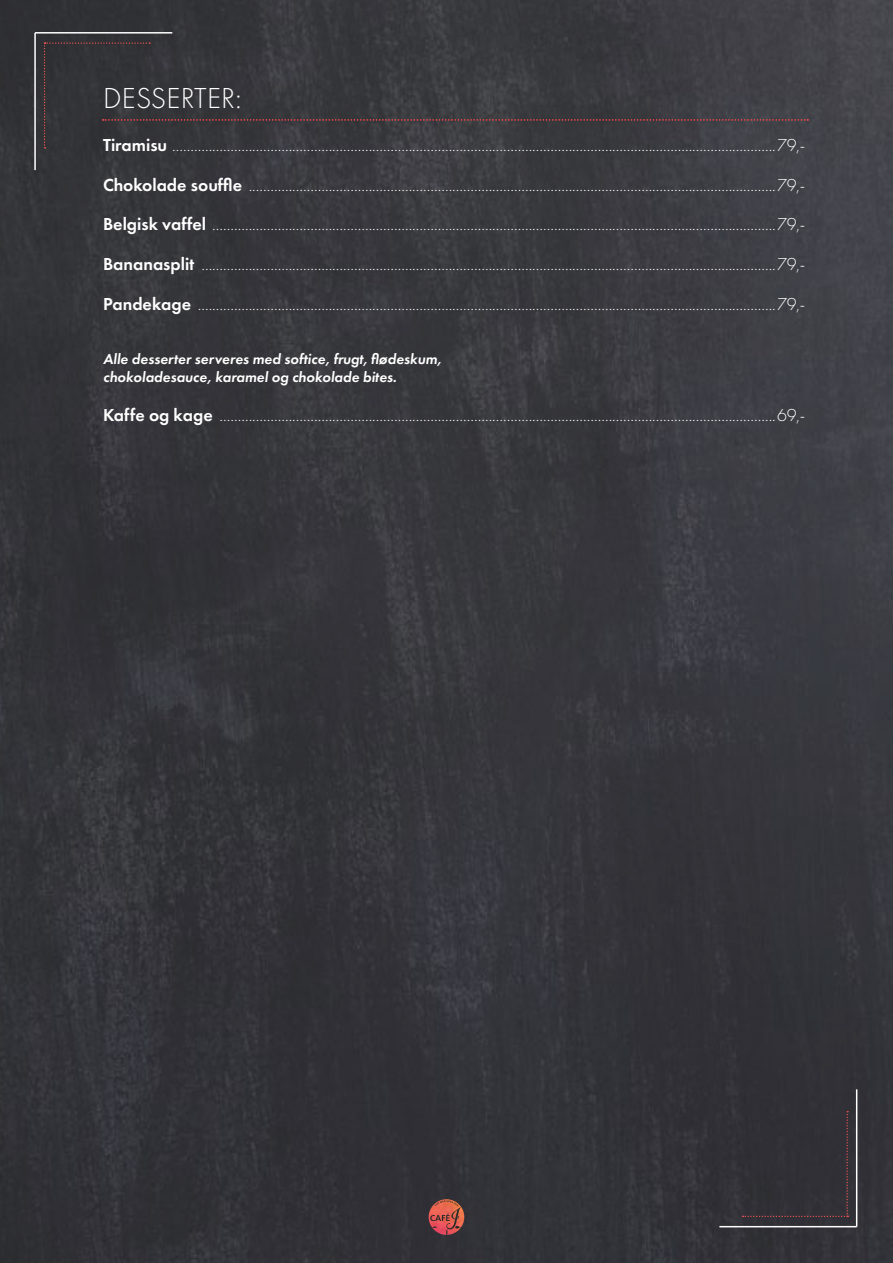
<style>
.page{position:relative;width:893px;height:1263px;background:#fff}
.page>*{position:absolute;margin:0;border:0;box-sizing:border-box;transform-origin:0 0}
.t1{font:300 30px "Futura PT";letter-spacing:.01em;color:#fff}
.t2{font:300 18px/39.6px "Futura PT";letter-spacing:-.025em;color:#fff}
.t3{font:italic 600 15px/18px "Futura PT";color:#fff}
.s1{font-weight:600}
</style>
<div class="page">
<div style="left:0;top:0;width:893px;height:1263px;background:linear-gradient(to right,#323236,#3a3b41)"></div>
<img style="left:429px;top:1199px;width:35px;height:36px;border-radius:18px">
<svg style="left:430px;top:1200px;width:31px;height:35px"></svg>
<hr style="left:719px;top:1226px;width:138px;height:1px;background:#fff">
<hr style="left:856px;top:1089px;width:1px;height:138px;background:#fff">
<div style="left:742px;top:1111px;width:106px;height:106px;background:#2f2f35"></div>
<hr style="left:35px;top:32px;width:137px;height:2px;background:#fff">
<hr style="left:34px;top:33px;width:2px;height:137px;background:#fff">
<svg style="left:44px;top:42px;width:764px;height:106px;background:#3b3a3e"></svg>
<h1 class="t1" style="left:103px;top:81px;width:140px">DESSERTER:</h1>
<p class="t2" style="left:103px;top:125px;width:703px"><span class="s1">Tiramisu</span> ......................................................................................................................................................................79,-</p>
<p class="t2" style="left:103px;top:165px;width:703px"><span class="s1">Chokolade souffle</span> .................................................................................................................................................79,-</p>
<p class="t2" style="left:103px;top:205px;width:703px"><span class="s1">Belgisk vaffel</span> ...........................................................................................................................................................79,-<br><span class="s1">Bananasplit</span> ..............................................................................................................................................................79,-</p>
<p class="t2" style="left:103px;top:284px;width:703px"><span class="s1">Pandekage</span> ...............................................................................................................................................................79,-</p>
<p class="t3" style="left:103px;top:349px;width:340px">Alle desserter serveres med softice, frugt, flødeskum, chokoladesauce, karamel og chokolade bites.</p>
<p class="t2" style="left:103px;top:395px;width:704px"><span class="s1">Kaffe og kage</span> .........................................................................................................................................................69,-</p>
</div>
